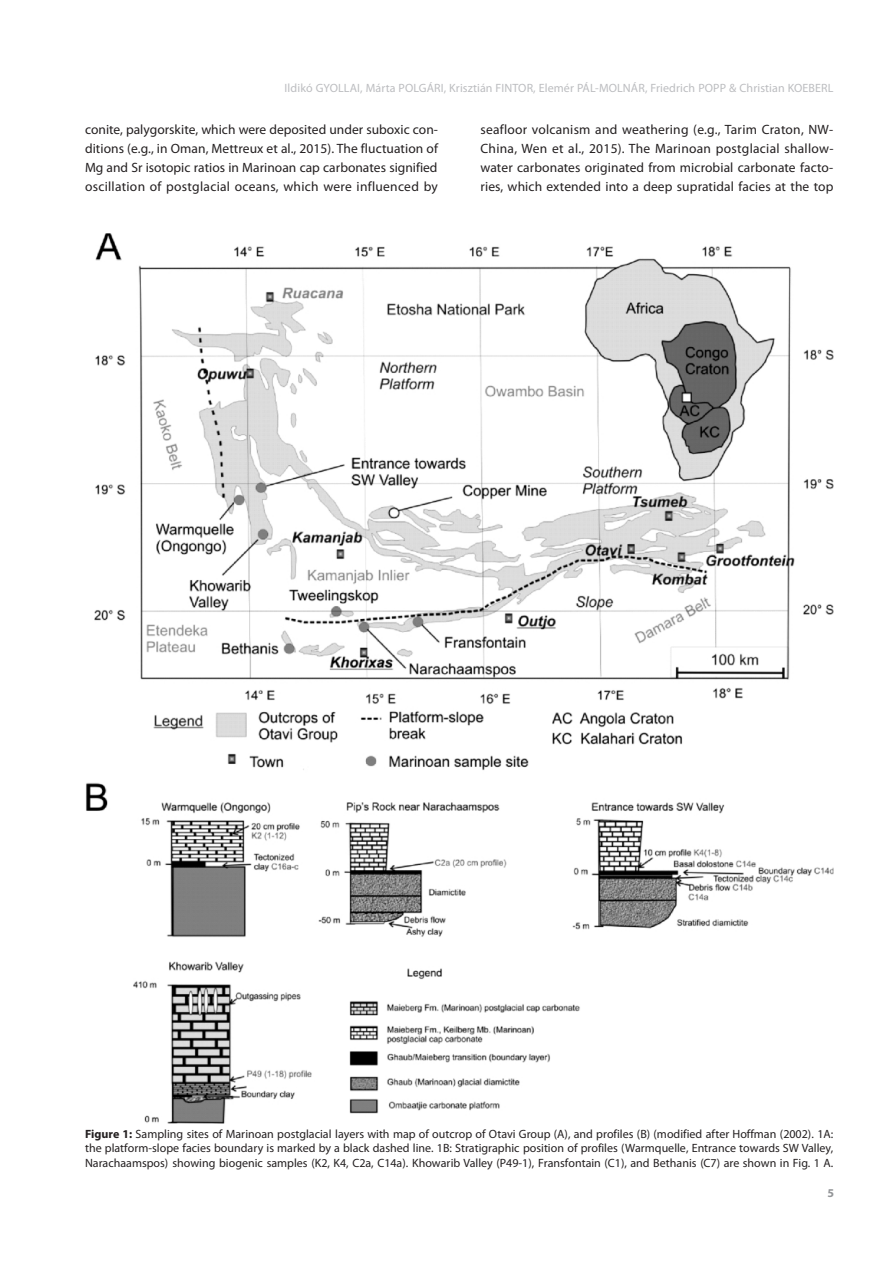
<style>
.page{position:relative;width:893px;height:1263px;background:#fff}
.page>*{position:absolute;margin:0;border:0;box-sizing:border-box;transform-origin:0 0}
.t1{font:13.5px/19.2px "Myriad Pro";letter-spacing:.015em;color:#231f20;text-align:justify}
.t2{font:12px/14.9px "Myriad Pro";color:#231f20;text-align:justify}
.t3{font:12px "Myriad Pro";letter-spacing:.01em;color:#bcbdc0}
.t4{font:700 12px "Myriad Pro";color:#939598}
.s1{font-weight:700}
</style>
<div class="page">
<img style="left:86px;top:233px;width:748px;height:890px">
<p class="t3" style="left:285px;top:83px;width:550px">Ildikó GYOLLAI, Márta POLGÁRI, Krisztián FINTOR, Elemér PÁL-MOLNÁR, Friedrich POPP &amp; Christian KOEBERL</p>
<p class="t1" style="left:85px;top:121px;width:354px">conite, palygorskite, which were deposited under suboxic con&shy;ditions (e.g., in Oman, Mettreux et al., 2015). The fluctuation of Mg and Sr isotopic ratios in Marinoan cap carbonates signified oscillation of postglacial oceans, which were influenced by</p>
<p class="t1" style="left:480px;top:121px;width:354px">seafloor volcanism and weathering (e.g., Tarim Craton, NW-China, Wen et al., 2015). The Marinoan postglacial shallow&shy;water carbonates originated from microbial carbonate facto&shy;ries, which extended into a deep supratidal facies at the top</p>
<p class="t2" style="left:85px;top:1127px;width:750px"><span class="s1">Figure 1:</span> Sampling sites of Marinoan postglacial layers with map of outcrop of Otavi Group (A), and profiles (B) (modified after Hoffman (2002). 1A: the platform-slope facies boundary is marked by a black dashed line. 1B: Stratigraphic position of profiles (Warmquelle, Entrance towards SW Valley, Narachaamspos) showing biogenic samples (K2, K4, C2a, C14a). Khowarib Valley (P49-1), Fransfontain (C1), and Bethanis (C7) are shown in Fig. 1 A.</p>
<p class="t4" style="left:827px;top:1188px;width:8px">5</p>
</div>
